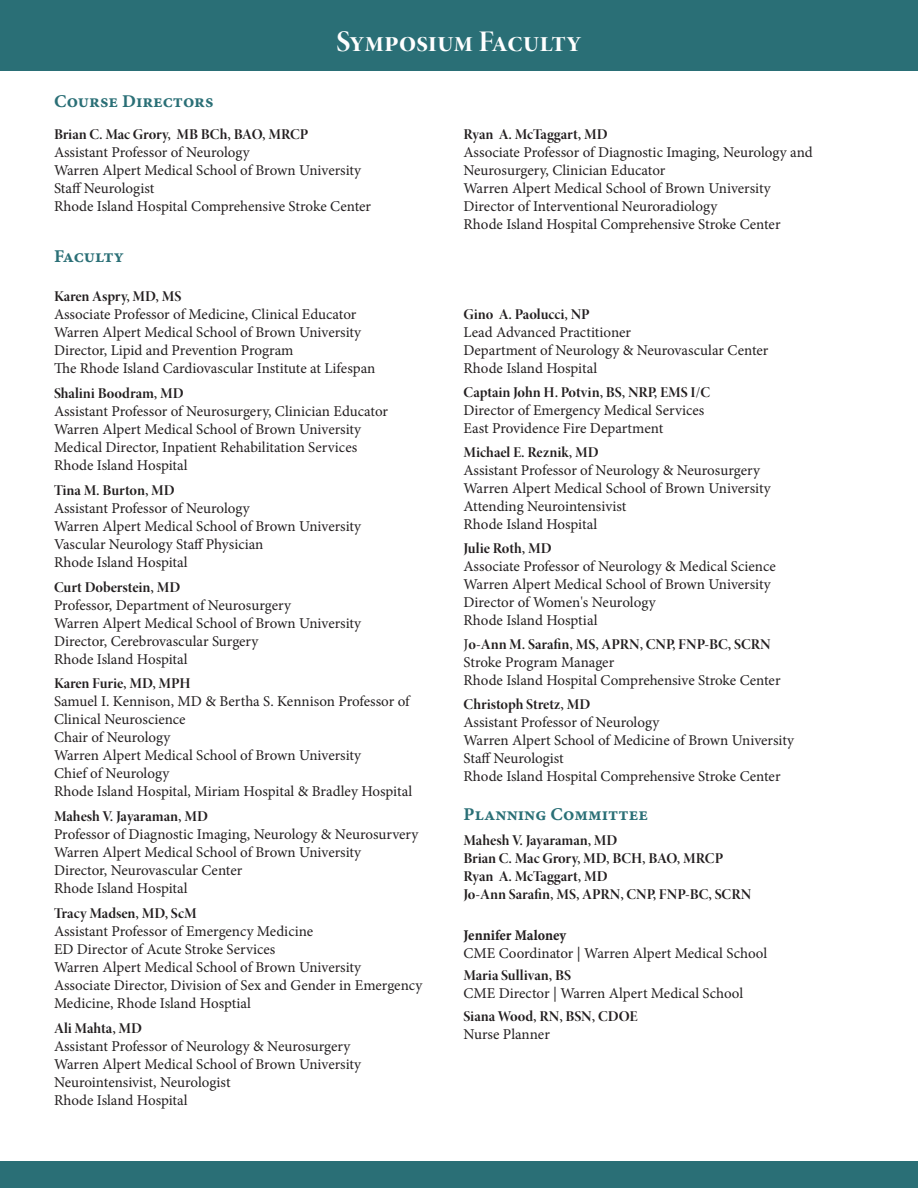
<style>
.page{position:relative;width:918px;height:1188px;background:#fff}
.page>*{position:absolute;margin:0;border:0;box-sizing:border-box;transform-origin:0 0}
.t1{font:30px "Minion Pro Bold Disp";letter-spacing:-.005em;color:#fff}
.t2{font:18px "Minion Pro Bold Capt";color:#2a6f76}
.t3{font:15px/18px "Minion Pro";letter-spacing:-.015em;color:#231f20}
.t4{font:15px/18px "Minion Pro Bold Disp";color:#231f20}
.s1{font-family:"Minion Pro Bold Disp"}
.s2{font-family:"Minion Pro Bold Cn Capt"}
.s3{font-family:"Minion Pro"}
</style>
<div class="page">
<div style="left:0;top:0;width:918px;height:71px;background:#2a6f76"></div>
<div style="left:0;top:1161px;width:918px;height:27px;background:#2a6f76"></div>
<p class="t1" style="left:337px;top:21px;width:247px">Symposium Faculty</p>
<p class="t2" style="left:54px;top:89px;width:161px">Course Directors</p>
<p class="t3" style="left:54px;top:125px;width:309px"><span class="s1">Brian C. Mac Grory, MB BCh, BAO, MRCP<br></span>Assistant Professor of Neurology<br>Warren Alpert Medical School of Brown University</p>
<p class="t3" style="left:54px;top:179px;width:319px">Staff Neurologist<br>Rhode Island Hospital Comprehensive Stroke Center</p>
<p class="t2" style="left:54px;top:243px;width:72px">Faculty</p>
<p class="t3" style="left:54px;top:288px;width:323px"><span class="s1">Karen Aspry, MD, MS<br></span>Associate Professor of Medicine, Clinical Educator Warren Alpert Medical School of Brown University Director, Lipid and Prevention Program<br>The Rhode Island Cardiovascular Institute at Lifespan</p>
<p class="t3" style="left:54px;top:384px;width:336px"><span class="s1">Shalini Boodram, MD<br></span>Assistant Professor of Neurosurgery, Clinician Educator Warren Alpert Medical School of Brown University Medical Director, Inpatient Rehabilitation Services</p>
<p class="t3" style="left:54px;top:456px;width:135px">Rhode Island Hospital</p>
<p class="t3" style="left:54px;top:481px;width:309px"><span class="s1">Tina M. Burton, MD<br></span>Assistant Professor of Neurology<br>Warren Alpert Medical School of Brown University<br>Vascular Neurology Staff Physician<br>Rhode Island Hospital</p>
<p class="t3" style="left:54px;top:578px;width:309px"><span class="s1">Curt Doberstein, MD<br></span>Professor, Department of Neurosurgery<br>Warren Alpert Medical School of Brown University Director, Cerebrovascular Surgery<br>Rhode Island Hospital</p>
<p class="t3" style="left:54px;top:675px;width:360px"><span class="s1">Karen Furie, MD, MPH<br></span>Samuel I. Kennison, MD &amp; Bertha S. Kennison Professor of Clinical Neuroscience<br>Chair of Neurology<br>Warren Alpert Medical School of Brown University<br>Chief of Neurology<br>Rhode Island Hospital, Miriam Hospital &amp; Bradley Hospital</p>
<p class="t3" style="left:54px;top:807px;width:366px"><span class="s1">Mahesh V. Jayaraman, MD<br></span>Professor of Diagnostic Imaging, Neurology &amp; Neurosurvery</p>
<p class="t3" style="left:54px;top:843px;width:309px">Warren Alpert Medical School of Brown University</p>
<p class="t3" style="left:54px;top:861px;width:190px">Director, Neurovascular Center</p>
<p class="t3" style="left:54px;top:879px;width:135px">Rhode Island Hospital</p>
<p class="t3" style="left:54px;top:904px;width:261px"><span class="s1">Tracy Madsen, MD, ScM<br></span>Assistant Professor of Emergency Medicine</p>
<p class="t3" style="left:54px;top:940px;width:223px">ED Director of Acute Stroke Services</p>
<p class="t3" style="left:54px;top:958px;width:309px">Warren Alpert Medical School of Brown University</p>
<p class="t3" style="left:54px;top:976px;width:370px">Associate Director, Division of Sex and Gender in Emergency<br>Medicine, Rhode Island Hosptial</p>
<p class="t3" style="left:54px;top:1019px;width:298px"><span class="s1">Ali Mahta, MD<br></span>Assistant Professor of Neurology &amp; Neurosurgery</p>
<p class="t3" style="left:54px;top:1055px;width:309px">Warren Alpert Medical School of Brown University<br>Neurointensivist, Neurologist</p>
<p class="t3" style="left:54px;top:1091px;width:135px">Rhode Island Hospital</p>
<p class="t4" style="left:464px;top:125px;width:146px">Ryan A. McTaggart, MD</p>
<p class="t3" style="left:464px;top:143px;width:351px">Associate Professor of Diagnostic Imaging, Neurology and</p>
<p class="t3" style="left:464px;top:161px;width:309px">Neurosurgery, Clinician Educator<br>Warren Alpert Medical School of Brown University</p>
<p class="t3" style="left:464px;top:197px;width:319px">Director of Interventional Neuroradiology<br>Rhode Island Hospital Comprehensive Stroke Center</p>
<p class="t4" style="left:464px;top:305px;width:128px">Gino A. Paolucci, NP</p>
<p class="t3" style="left:464px;top:324px;width:306px">Lead Advanced Practitioner<br>Department of Neurology &amp; Neurovascular Center<br>Rhode Island Hospital</p>
<p class="t3" style="left:464px;top:383px;width:248px"><span class="s1">Captain John H. Potvin, BS, NRP, EMS I/C<br></span>Director of Emergency Medical Services<br>East Providence Fire Department</p>
<p class="t3" style="left:464px;top:443px;width:298px"><span class="s1">Michael E. Reznik, MD<br></span>Assistant Professor of Neurology &amp; Neurosurgery</p>
<p class="t3" style="left:464px;top:479px;width:309px">Warren Alpert Medical School of Brown University</p>
<p class="t3" style="left:464px;top:497px;width:164px">Attending Neurointensivist</p>
<p class="t3" style="left:464px;top:515px;width:135px">Rhode Island Hospital</p>
<p class="t3" style="left:464px;top:540px;width:314px"><span class="s1">Julie Roth, MD<br></span>Associate Professor of Neurology &amp; Medical Science Warren Alpert Medical School of Brown University Director of Women's Neurology<br>Rhode Island Hosptial</p>
<p class="t3" style="left:464px;top:635px;width:319px">J<span class="s1">o-Ann M. Sarafin, MS, APRN, CNP, FNP-BC, SCRN<br></span>Stroke Program Manager<br>Rhode Island Hospital Comprehensive Stroke Center</p>
<p class="t3" style="left:464px;top:695px;width:332px"><span class="s1">Christoph Stretz, MD<br></span>Assistant Professor of Neurology<br>Warren Alpert School of Medicine of Brown University Staff Neurologist<br>Rhode Island Hospital Comprehensive Stroke Center</p>
<p class="t2" style="left:464px;top:802px;width:186px">Planning Committee</p>
<p class="t4" style="left:464px;top:831px;width:261px">Mahesh V. Jayaraman, MD<br>Brian C. Mac Grory, MD, BCH, BAO, MRCP<br>Ryan A. McTaggart, MD</p>
<p class="t4" style="left:464px;top:885px;width:289px">Jo-Ann Sarafin, MS, APRN, CNP, FNP-BC, SCRN</p>
<p class="t3" style="left:464px;top:926px;width:305px"><span class="s2">Jennifer Maloney<br></span>CME Coordinator | Warren Alpert Medical School</p>
<p class="t3" style="left:464px;top:967px;width:281px"><span class="s1">Maria Sullivan, BS<br></span>CME Director | Warren Alpert Medical School</p>
<p class="t4" style="left:464px;top:1007px;width:176px">Siana Wood, RN, BSN, CDOE<br><span class="s3">Nurse Planner</span></p>
</div>
